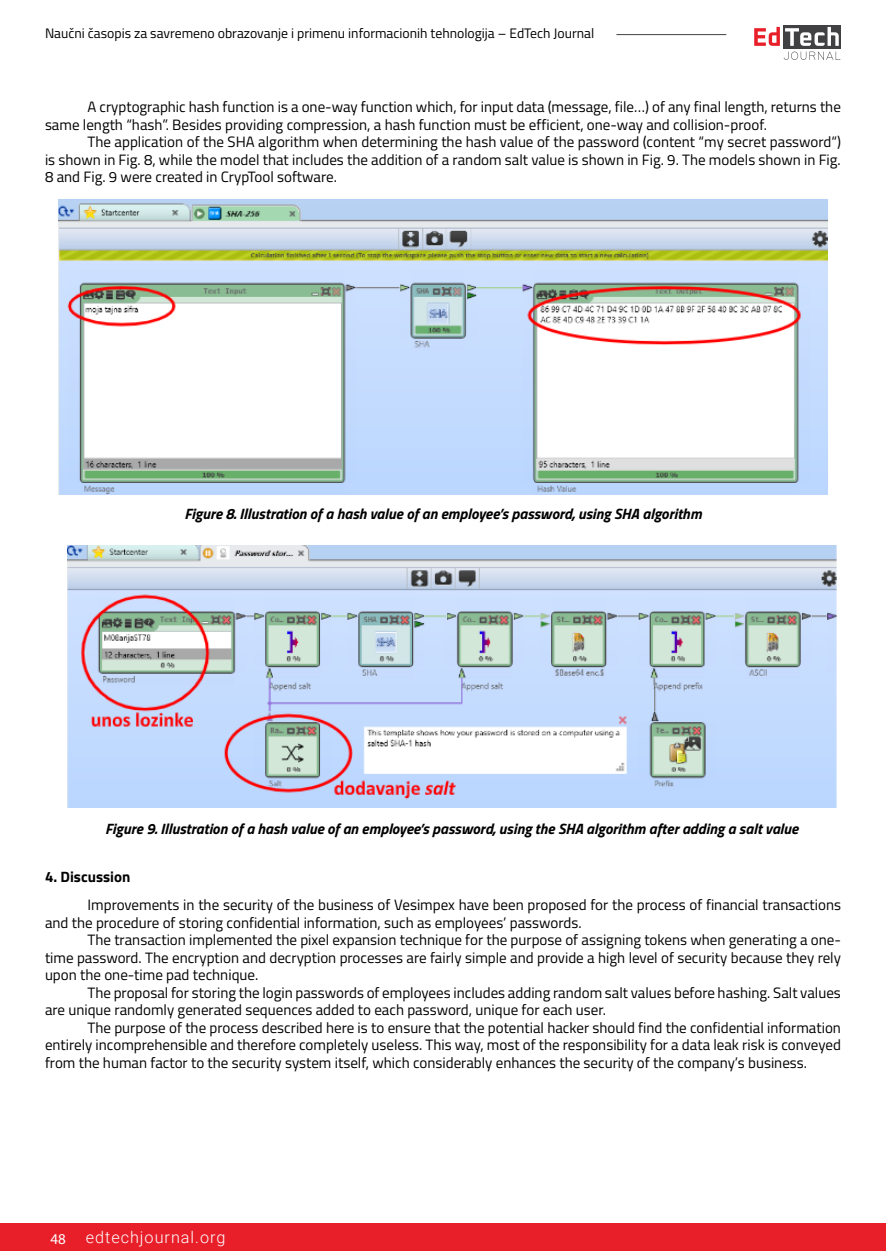
<style>
.page{position:relative;width:886px;height:1251px;background:#fff}
.page>*{position:absolute;margin:0;border:0;box-sizing:border-box;transform-origin:0 0}
.t1{font:300 16.25px "Roboto";letter-spacing:.06em;color:#fff}
.t2{font:15px/17.5px "Titillium Web";color:#000}
.t3{font:italic 700 15px "Titillium Web";color:#000}
.t4{font:700 15px "Titillium Web";color:#000}
.t5{font:13.75px "Titillium Web";color:#000}
.s1{font-family:"Myriad Pro";font-weight:400;font-size:15px}
</style>
<div class="page">
<div style="left:0;top:1223px;width:886px;height:28px;background:#e81e29"></div>
<div style="left:783px;top:25px;width:58px;height:24px;background:#414042"></div>
<svg style="left:754px;top:27px;width:85px;height:19px"></svg>
<svg style="left:784px;top:52px;width:56px;height:8px"></svg>
<hr style="left:616px;top:34px;width:110px;height:1px;background:#414042">
<img style="left:59px;top:199px;width:768px;height:295px">
<img style="left:67px;top:546px;width:769px;height:261px">
<p class="t5" style="left:45px;top:23px;width:551px">Naučni časopis za savremeno obrazovanje i primenu informacionih tehnologija – EdTech Journal</p>
<p class="t2" style="left:45px;top:98px;width:797px;text-indent:43px">A cryptographic hash function is a one-way function which, for input data (message, file…) of any final length, returns the same length “hash”. Besides providing compression, a hash function must be efficient, one-way and collision-proof.</p>
<p class="t2" style="left:45px;top:133px;width:797px;text-align:justify;text-indent:43px">The application of the SHA algorithm when determining the hash value of the password (content “my secret password“) is shown in Fig. 8, while the model that includes the addition of a random salt value is shown in Fig. 9. The models shown in Fig.<br>8 and Fig. 9 were created in CrypTool software.</p>
<p class="t3" style="left:184px;top:502px;width:519px">Figure 8. Illustration of a hash value of an employee’s password, using SHA algorithm</p>
<p class="t3" style="left:105px;top:817px;width:695px">Figure 9. Illustration of a hash value of an employee’s password, using the SHA algorithm after adding a salt value</p>
<p class="t4" style="left:45px;top:865px;width:87px">4. Discussion</p>
<p class="t2" style="left:45px;top:895px;width:797px;text-indent:43px">Improvements in the security of the business of Vesimpex have been proposed for the process of financial transactions and the procedure of storing confidential information, such as employees’ passwords.</p>
<p class="t2" style="left:45px;top:930px;width:797px;text-align:justify;text-indent:43px">The transaction implemented the pixel expansion technique for the purpose of assigning tokens when generating a one&shy;time password. The encryption and decryption processes are fairly simple and provide a high level of security because they rely upon the one-time pad technique.</p>
<p class="t2" style="left:45px;top:983px;width:797px;text-indent:43px">The proposal for storing the login passwords of employees includes adding random salt values before hashing. Salt values are unique randomly generated sequences added to each password, unique for each user.</p>
<p class="t2" style="left:45px;top:1018px;width:797px;text-align:justify;text-indent:43px">The purpose of the process described here is to ensure that the potential hacker should find the confidential information entirely incomprehensible and therefore completely useless. This way, most of the responsibility for a data leak risk is conveyed from the human factor to the security system itself, which considerably enhances the security of the company’s business.</p>
<p class="t1" style="left:51px;top:1226px;width:177px"><span class="s1">48</span> edtechjournal.org</p>
</div>
